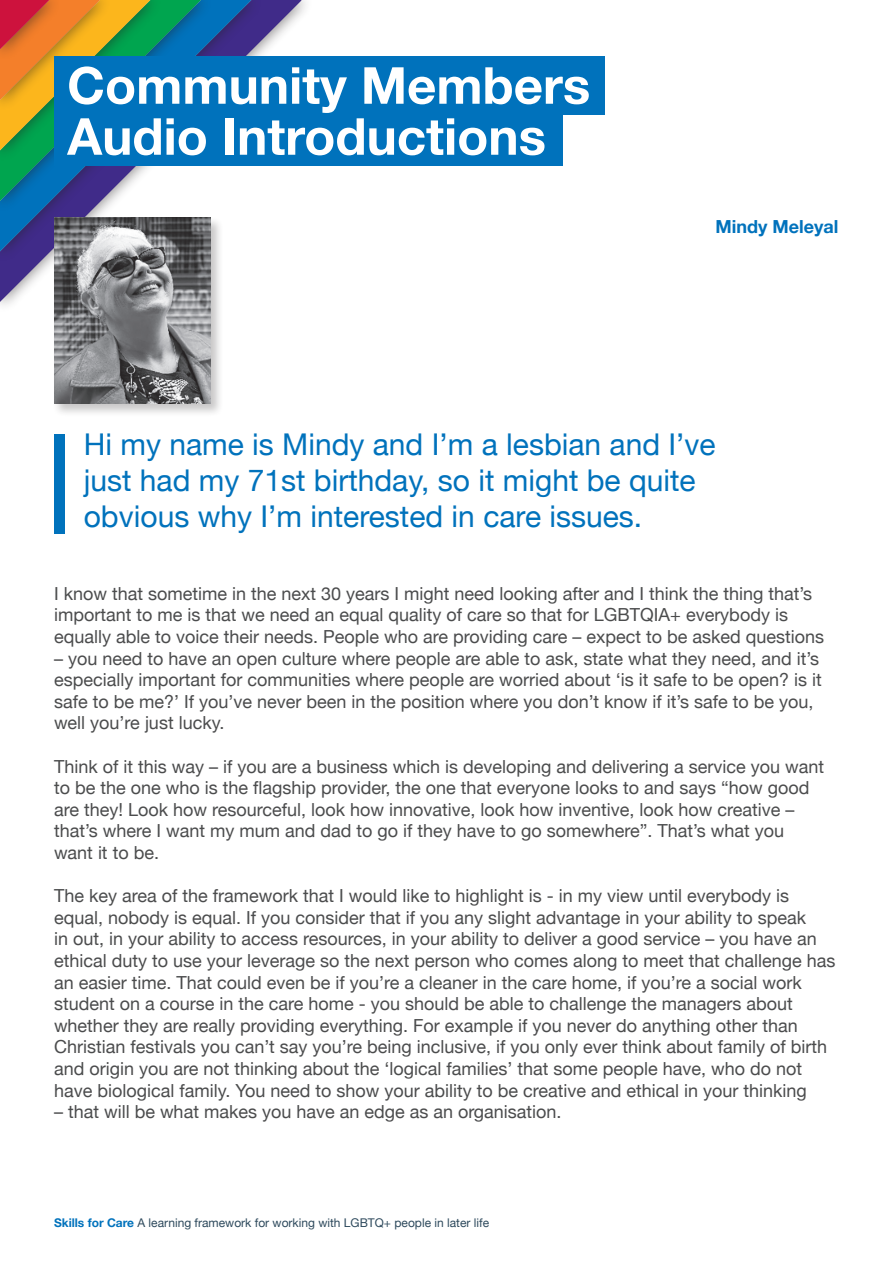
<style>
.page{position:relative;width:893px;height:1263px;background:#fff}
.page>*{position:absolute;margin:0;border:0;box-sizing:border-box;transform-origin:0 0}
.t1{font:700 51px "Helvetica Neue";color:#fff}
.t2{font:30px/36px "Helvetica Neue";color:#0072bc}
.t3{font:18px/21.6px "Helvetica Neue";color:#4b4c4d}
.t4{font:700 18px "Helvetica Neue";color:#0072bc}
.t5{font:12px "Helvetica Neue";color:#2d495c}
.s1{font-weight:700;color:#0072bc}
</style>
<div class="page">
<svg style="left:0;top:0;width:302px;height:302px"></svg>
<div style="left:0;top:0;width:264px;height:264px;background:#231f20;opacity:.5"></div>
<svg style="left:0;top:0;width:251px;height:251px"></svg>
<div style="left:0;top:0;width:213px;height:213px;background:#231f20;opacity:.5"></div>
<svg style="left:0;top:0;width:201px;height:201px"></svg>
<div style="left:54px;top:56px;width:551px;height:58px;background:#0072bc"></div>
<div style="left:54px;top:108px;width:508px;height:58px;background:#0072bc"></div>
<div style="left:52px;top:216px;width:172px;height:202px;background:#231f20;opacity:.25"></div>
<img style="left:54px;top:218px;width:156px;height:186px">
<div style="left:54px;top:434px;width:11px;height:99px;background:#0072bc"></div>
<p class="t1" style="left:67px;top:46px;width:525px">Community Members</p>
<p class="t1" style="left:67px;top:97px;width:480px">Audio Introductions</p>
<p class="t4" style="left:715px;top:212px;width:124px">Mindy Meleyal</p>
<p class="t2" style="left:84px;top:428px;width:633px">Hi my name is Mindy and I’m a lesbian and I’ve just had my 71st birthday, so it might be quite obvious why I’m interested in care issues.</p>
<p class="t3" style="left:54px;top:583px;width:772px">I know that sometime in the next 30 years I might need looking after and I think the thing that’s important to me is that we need an equal quality of care so that for LGBTQIA+ everybody is equally able to voice their needs. People who are providing care – expect to be asked questions</p>
<p class="t3" style="left:54px;top:648px;width:769px">– you need to have an open culture where people are able to ask, state what they need, and it’s especially important for communities where people are worried about ‘is it safe to be open? is it safe to be me?’ If you’ve never been in the position where you don’t know if it’s safe to be you, well you’re just lucky.</p>
<p class="t3" style="left:54px;top:756px;width:772px">Think of it this way – if you are a business which is developing and delivering a service you want to be the one who is the flagship provider, the one that everyone looks to and says “how good are they! Look how resourceful, look how innovative, look how inventive, look how creative – that’s where I want my mum and dad to go if they have to go somewhere”. That’s what you</p>
<p class="t3" style="left:54px;top:843px;width:107px">want it to be.</p>
<p class="t3" style="left:54px;top:886px;width:783px">The key area of the framework that I would like to highlight is - in my view until everybody is equal, nobody is equal. If you consider that if you any slight advantage in your ability to speak<br>in out, in your ability to access resources, in your ability to deliver a good service – you have an ethical duty to use your leverage so the next person who comes along to meet that challenge has an easier time. That could even be if you’re a cleaner in the care home, if you’re a social work student on a course in the care home - you should be able to challenge the managers about whether they are really providing everything. For example if you never do anything other than Christian festivals you can’t say you’re being inclusive, if you only ever think about family of birth and origin you are not thinking about the ‘logical families’ that some people have, who do not have biological family. You need to show your ability to be creative and ethical in your thinking</p>
<p class="t3" style="left:54px;top:1102px;width:509px">– that will be what makes you have an edge as an organisation.</p>
<p class="t5" style="left:54px;top:1214px;width:437px"><span class="s1">Skills for Care</span> A learning framework for working with LGBTQ+ people in later life</p>
</div>
